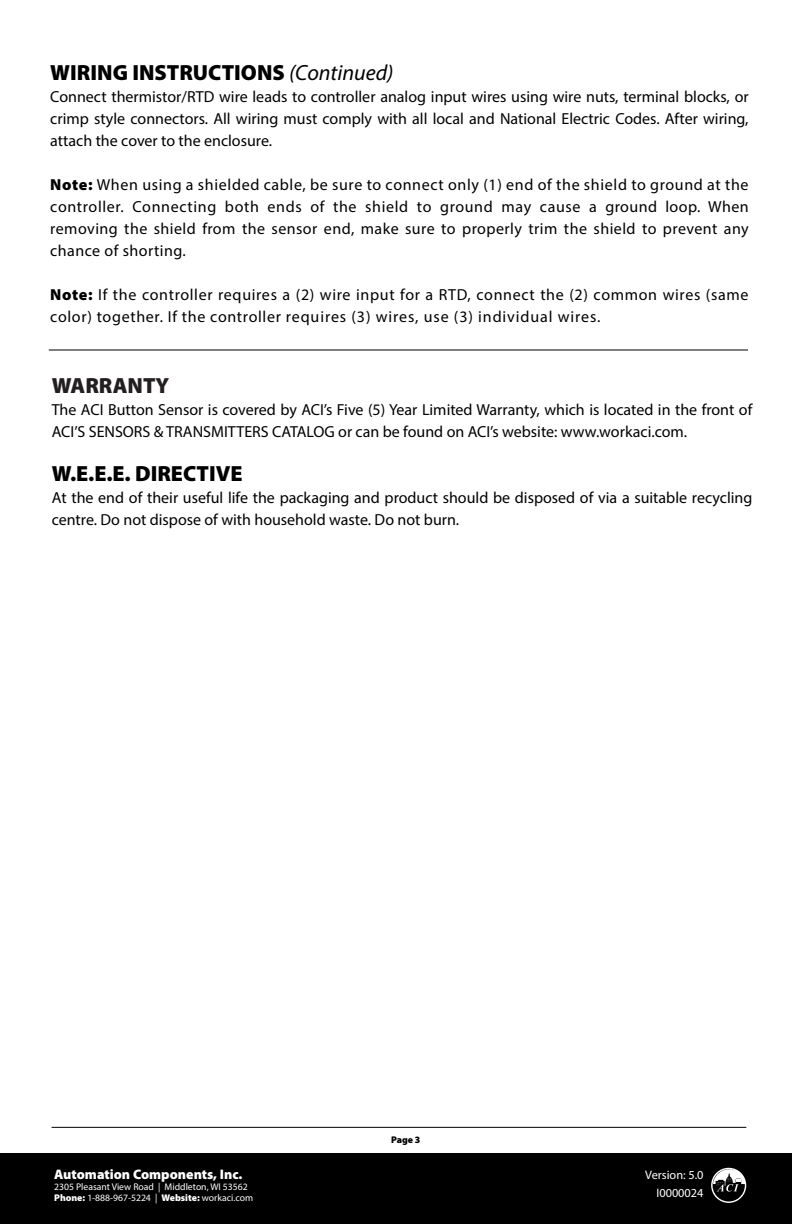
<style>
.page{position:relative;width:792px;height:1224px;background:#fff}
.page>*{position:absolute;margin:0;border:0;box-sizing:border-box;transform-origin:0 0}
.t1{font:900 22px "Myriad Pro";color:#000}
.t2{font:900 22px "Myriad Pro";color:#231f20}
.t3{font:16px/22px "Myriad Pro";color:#000}
.t4{font:16px/22px "Myriad Pro";letter-spacing:.045em;color:#000}
.t5{font:900 13.8px "Myriad Pro";color:#fff}
.t6{font:12.4px/17.6px "Myriad Pro";color:#fff;text-align:right}
.t7{font:9.6px/11px "Myriad Pro";color:#fff}
.t8{font:900 9.6px "Myriad Pro";color:#000}
.s1{font-weight:400;font-style:italic}
.s2{font-weight:900}
</style>
<div class="page">
<hr style="left:49px;top:350px;width:699px;height:1px;background:#000">
<hr style="left:52px;top:1127px;width:694px;height:1px;background:#000">
<div style="left:0;top:1153px;width:792px;height:71px;background:#000"></div>
<svg style="left:711px;top:1168px;width:35px;height:35px"></svg>
<h1 class="t1" style="left:50px;top:58px;width:345px">WIRING INSTRUCTIONS <span class="s1">(Continued)</span></h1>
<p class="t3" style="left:50px;top:86px;width:700px;text-align:justify">Connect thermistor/RTD wire leads to controller analog input wires using wire nuts, terminal blocks, or crimp style connectors. All wiring must comply with all local and National Electric Codes. After wiring, attach the cover to the enclosure.</p>
<p class="t3" style="left:50px;top:174px;width:700px;text-align:justify"><span class="s2">Note:</span> When using a shielded cable, be sure to connect only (1) end of the shield to ground at the controller. Connecting both ends of the shield to ground may cause a ground loop. When removing the shield from the sensor end, make sure to properly trim the shield to prevent any chance of shorting.</p>
<p class="t4" style="left:50px;top:284px;width:700px"><span class="s2">Note:</span> If the controller requires a (2) wire input for a RTD, connect the (2) common wires (same color) together. If the controller requires (3) wires, use (3) individual wires.</p>
<h1 class="t2" style="left:52px;top:371px;width:119px">WARRANTY</h1>
<p class="t3" style="left:52px;top:398px;width:702px">The ACI Button Sensor is covered by ACI’s Five (5) Year Limited Warranty, which is located in the front of<br>ACI’S SENSORS &amp; TRANSMITTERS CATALOG or can be found on ACI’s website: www.workaci.com.</p>
<h1 class="t1" style="left:52px;top:459px;width:192px">W.E.E.E. DIRECTIVE</h1>
<p class="t3" style="left:52px;top:486px;width:702px">At the end of their useful life the packaging and product should be disposed of via a suitable recycling centre. Do not dispose of with household waste. Do not burn.</p>
<p class="t5" style="left:54px;top:1165px;width:190px">Automation Components, Inc.</p>
<p class="t7" style="left:54px;top:1181px;width:200px">2305 Pleasant View Road | Middleton, WI 53562<br><span class="s2">Phone:</span> 1-888-967-5224 | <span class="s2">Website:</span> workaci.com</p>
<p class="t8" style="left:391px;top:1134px;width:31px">Page 3</p>
<p class="t6" style="left:645px;top:1166px;width:60px">Version: 5.0<br>I0000024</p>
</div>
